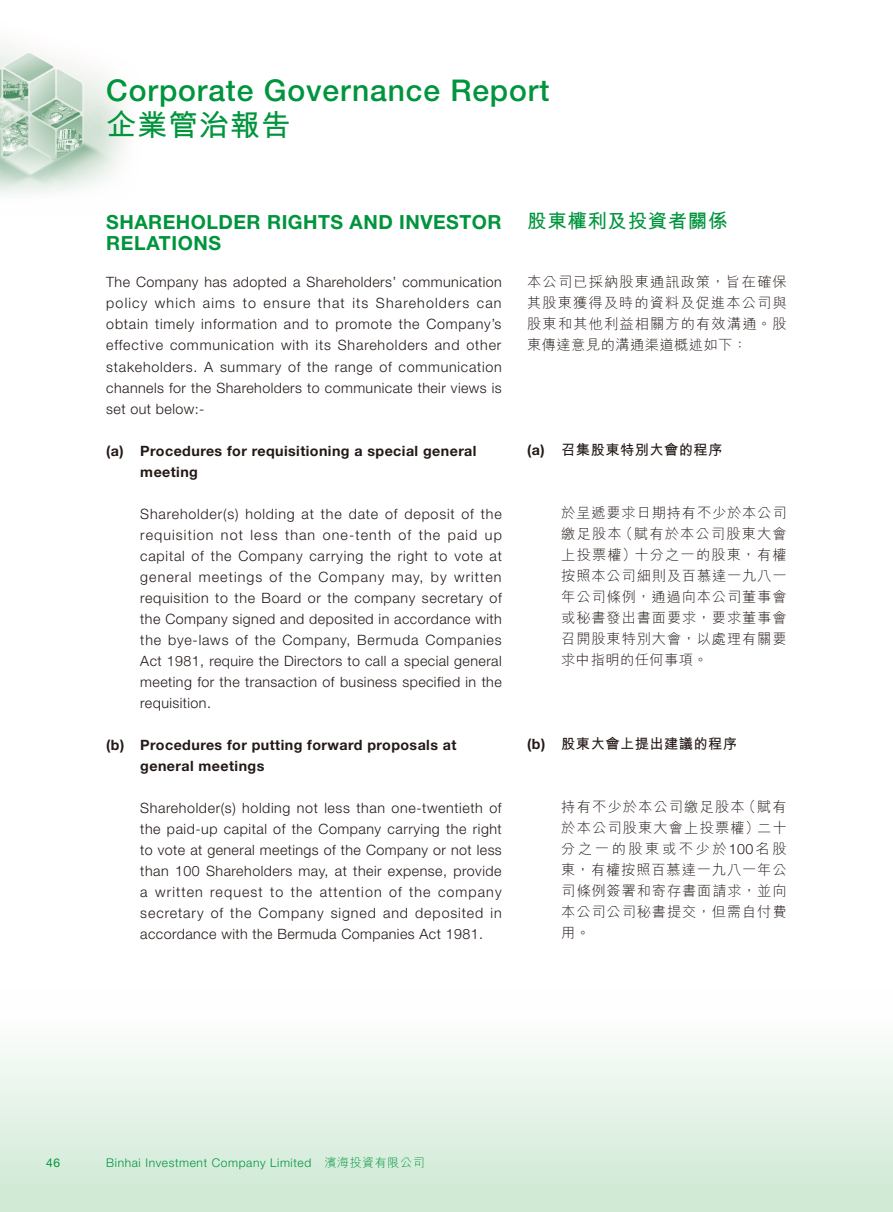
<style>
.page{position:relative;width:893px;height:1212px;background:#fff}
.page>*{position:absolute;margin:0;border:0;box-sizing:border-box;transform-origin:0 0}
.t1{font:500 30px "Helvetica Neue LT Std";letter-spacing:.03em;color:#00943d}
.t2{font:700 30px "M Hei HK";letter-spacing:.03em;color:#00943d}
.t3{font:700 19.5px/21px "Helvetica Neue LT Std";letter-spacing:.025em;color:#00943d}
.t4{font:700 19.5px "M Hei HK";letter-spacing:.03em;color:#00943d}
.t5{font:300 14.25px/21px "Helvetica Neue LT Std";letter-spacing:.03em;color:#231916;text-align:justify}
.t6{font:300 14.25px/21px "M Hei HK";letter-spacing:.06em;color:#231916;text-align:justify}
.t7{font:700 14.25px/21px "Helvetica Neue LT Std";letter-spacing:.03em;color:#231916}
.t8{font:700 14.25px "M Hei HK";letter-spacing:.03em;color:#231916}
.t9{font:300 12px "Helvetica Neue LT Std";letter-spacing:.05em;color:#00943d}
.t10{font:12px "Helvetica Neue LT Std";color:#00943d}
.s1{font-family:"Helvetica Neue LT Std"}
.s2{font-family:"M Hei HK"}
</style>
<div class="page">
<div style="left:0;top:989px;width:892px;height:223px;background:linear-gradient(to bottom,#fff,#cce8d3)"></div>
<img style="left:0;top:45px;width:126px;height:149px">
<h1 class="t1" style="left:106px;top:73px;width:444px">Corporate Governance Report</h1>
<h1 class="t2" style="left:106px;top:104px;width:186px">企業管治報告</h1>
<h2 class="t3" style="left:106px;top:211px;width:397px">SHAREHOLDER RIGHTS AND INVESTOR<br>RELATIONS</h2>
<p class="t5" style="left:106px;top:272px;width:397px">The Company has adopted a Shareholders’ communication policy which aims to ensure that its Shareholders can obtain timely information and to promote the Company’s effective communication with its Shareholders and other stakeholders. A summary of the range of communication channels for the Shareholders to communicate their views is set out below:-</p>
<p class="t7" style="left:140px;top:440px;width:338px;text-indent:-34px">(a) Procedures for requisitioning a special general meeting</p>
<p class="t5" style="left:140px;top:503px;width:363px">Shareholder(s) holding at the date of deposit of the requisition not less than one-tenth of the paid up capital of the Company carrying the right to vote at general meetings of the Company may, by written requisition to the Board or the company secretary of the Company signed and deposited in accordance with the bye-laws of the Company, Bermuda Companies Act 1981, require the Directors to call a special general meeting for the transaction of business specified in the requisition.</p>
<p class="t7" style="left:140px;top:734px;width:318px;text-indent:-34px">(b) Procedures for putting forward proposals at general meetings</p>
<p class="t5" style="left:140px;top:797px;width:363px">Shareholder(s) holding not less than one-twentieth of the paid-up capital of the Company carrying the right to vote at general meetings of the Company or not less than 100 Shareholders may, at their expense, provide a written request to the attention of the company secretary of the Company signed and deposited in accordance with the Bermuda Companies Act 1981.</p>
<h2 class="t4" style="left:527px;top:207px;width:202px">股東權利及投資者關係</h2>
<p class="t6" style="left:527px;top:271px;width:261px">本公司已採納股東通訊政策，旨在確保其股東獲得及時的資料及促進本公司與股東和其他利益相關方的有效溝通。股東傳達意見的溝通渠道概述如下：</p>
<p class="t8" style="left:527px;top:439px;width:197px"><span class="s1">(a)</span> 召集股東特別大會的程序</p>
<p class="t6" style="left:561px;top:502px;width:227px">於呈遞要求日期持有不少於本公司繳足股本（賦有於本公司股東大會上投票權）十分之一的股東，有權按照本公司細則及百慕達一九八一年公司條例，通過向本公司董事會或秘書發出書面要求，要求董事會召開股東特別大會，以處理有關要求中指明的任何事項。</p>
<p class="t8" style="left:527px;top:733px;width:211px"><span class="s1">(b)</span> 股東大會上提出建議的程序</p>
<p class="t6" style="left:561px;top:796px;width:227px">持有不少於本公司繳足股本（賦有於本公司股東大會上投票權）二十分之一的股東或不少於<span class="s1">100</span>名股東，有權按照百慕達一九八一年公司條例簽署和寄存書面請求，並向本公司公司秘書提交，但需自付費用。</p>
<p class="t10" style="left:46px;top:1155px;width:15px">46</p>
<p class="t9" style="left:106px;top:1155px;width:320px">Binhai Investment Company Limited <span class="s2">濱海投資有限公司</span></p>
</div>
